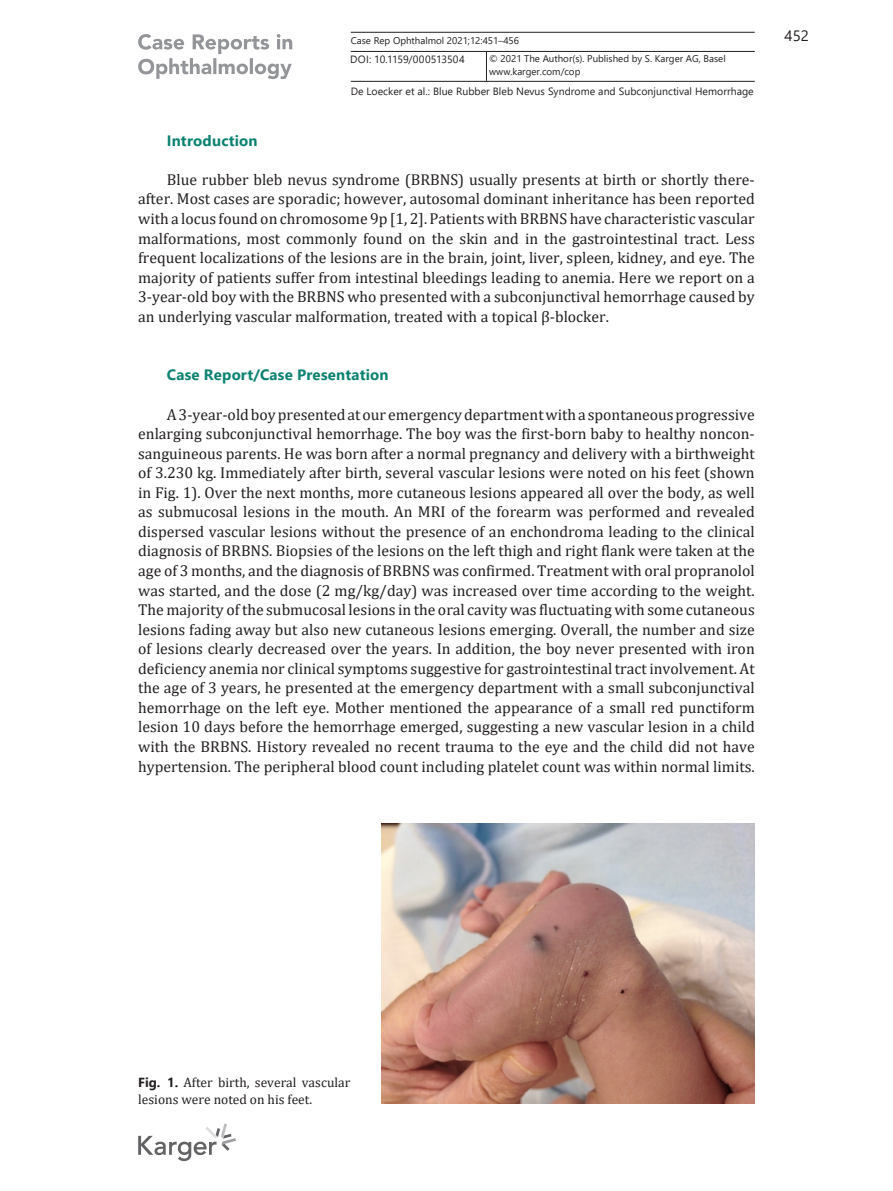
<style>
.page{position:relative;width:893px;height:1191px;background:#fff}
.page>*{position:absolute;margin:0;border:0;box-sizing:border-box;transform-origin:0 0}
.t1{font:15.75px/19.5px "Cambria";color:#231f20;text-align:justify}
.t2{font:700 15px "Segoe UI";letter-spacing:.015em;color:#0c8270}
.t3{font:15px "Segoe UI";color:#231f20}
.t4{font:13.5px/17.4px "Cambria";color:#231f20}
.t5{font:10.5px "Segoe UI";letter-spacing:.005em;color:#231f20}
.t6{font:9.75px "Segoe UI";color:#231f20}
.s1{font-family:"Segoe UI";font-weight:700;font-size:13.2px}
</style>
<div class="page">
<svg style="left:138px;top:34px;width:154px;height:45px"></svg>
<hr style="left:351px;top:51px;width:404px;height:1px;background:#231f20">
<hr style="left:351px;top:81px;width:404px;height:1px;background:#231f20">
<hr style="left:351px;top:32px;width:404px;height:1px;background:#231f20">
<hr style="left:486px;top:51px;width:1px;height:30px;background:#231f20">
<svg style="left:138px;top:1123px;width:98px;height:38px"></svg>
<img style="left:382px;top:823px;width:373px;height:280px">
<p class="t6" style="left:351px;top:31px;width:170px">Case Rep Ophthalmol 2021;12:451–456</p>
<p class="t5" style="left:350px;top:49px;width:116px">DOI: 10.1159/000513504</p>
<p class="t6" style="left:489px;top:50px;width:238px">© 2021 The Author(s). Published by S. Karger AG, Basel</p>
<p class="t6" style="left:489px;top:62px;width:93px">www.karger.com/cop</p>
<p class="t5" style="left:351px;top:81px;width:404px">De Loecker et al.: Blue Rubber Bleb Nevus Syndrome and Subconjunctival Hemorrhage</p>
<p class="t2" style="left:167px;top:126px;width:92px">Introduction</p>
<p class="t1" style="left:138px;top:170px;width:618px;text-indent:29px">Blue rubber bleb nevus syndrome (BRBNS) usually presents at birth or shortly there&shy;after. Most cases are sporadic; however, autosomal dominant inheritance has been reported with a locus found on chromosome 9p [1, 2]. Patients with BRBNS have characteristic vascular malformations, most commonly found on the skin and in the gastrointestinal tract. Less frequent localizations of the lesions are in the brain, joint, liver, spleen, kidney, and eye. The majority of patients suffer from intestinal bleedings leading to anemia. Here we report on a 3-year-old boy with the BRBNS who presented with a subconjunctival hemorrhage caused by an underlying vascular malformation, treated with a topical β-blocker.</p>
<p class="t2" style="left:167px;top:361px;width:223px">Case Report/Case Presentation</p>
<p class="t1" style="left:138px;top:404px;width:618px;text-indent:29px">A 3-year-old boy presented at our emergency department with a spontaneous progressive enlarging subconjunctival hemorrhage. The boy was the first-born baby to healthy noncon&shy;sanguineous parents. He was born after a normal pregnancy and delivery with a birthweight of 3.230 kg. Immediately after birth, several vascular lesions were noted on his feet (shown in Fig. 1). Over the next months, more cutaneous lesions appeared all over the body, as well as submucosal lesions in the mouth. An MRI of the forearm was performed and revealed dispersed vascular lesions without the presence of an enchondroma leading to the clinical diagnosis of BRBNS. Biopsies of the lesions on the left thigh and right flank were taken at the age of 3 months, and the diagnosis of BRBNS was confirmed. Treatment with oral propranolol was started, and the dose (2 mg/kg/day) was increased over time according to the weight.<br>The majority of the submucosal lesions in the oral cavity was fluctuating with some cutaneous lesions fading away but also new cutaneous lesions emerging. Overall, the number and size of lesions clearly decreased over the years. In addition, the boy never presented with iron deficiency anemia nor clinical symptoms suggestive for gastrointestinal tract involvement. At the age of 3 years, he presented at the emergency department with a small subconjunctival hemorrhage on the left eye. Mother mentioned the appearance of a small red punctiform lesion 10 days before the hemorrhage emerged, suggesting a new vascular lesion in a child with the BRBNS. History revealed no recent trauma to the eye and the child did not have hypertension. The peripheral blood count including platelet count was within normal limits.</p>
<p class="t3" style="left:785px;top:22px;width:26px">452</p>
<p class="t4" style="left:138px;top:1073px;width:214px"><span class="s1">Fig. 1.</span> After birth, several vascular lesions were noted on his feet.</p>
</div>
